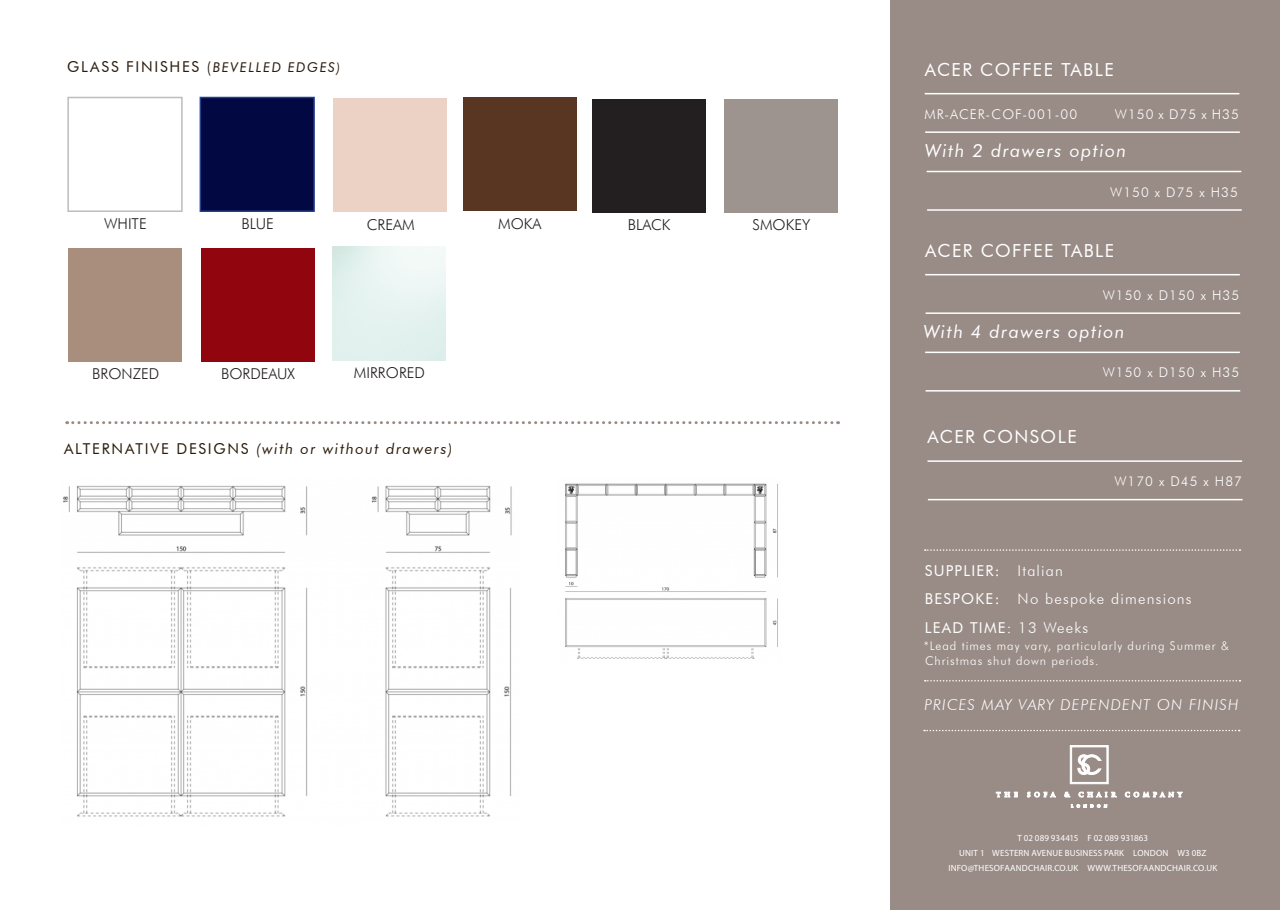
<style>
.page{position:relative;width:1280px;height:910px;background:#fff}
.page>*{position:absolute;margin:0;border:0;box-sizing:border-box;transform-origin:0 0}
.t1{font:18px "Futura BT";letter-spacing:.08em;color:#fff}
.t2{font:italic 18px "Futura BT";letter-spacing:.08em;color:#fff}
.t3{font:300 15px "Futura BT";color:#231f20}
.t4{font:italic 15px "Futura BT";letter-spacing:.1em;color:#2c1c0c}
.t5{font:15px "Futura BT";letter-spacing:.08em;color:#fff}
.t6{font:italic 300 15px "Futura BT";letter-spacing:.08em;color:#fff}
.t7{font:15px "Futura BT";letter-spacing:.12em;color:#2c1c0c}
.t8{font:300 15px "Futura BT";letter-spacing:.08em;color:#fff}
.t9{font:300 13.5px "Futura BT";letter-spacing:.08em;color:#fff}
.t10{font:300 12px "Futura BT";letter-spacing:.08em;color:#fff}
.t11{font:9px "Myriad Pro";letter-spacing:.02em;color:#fff}
.t12{font:9px "Myriad Pro";color:#fff}
.s1{font-style:italic;font-size:13.5px}
.s2{font-style:normal}
.s3{font-weight:300}
.s4{font-weight:400}
</style>
<div class="page">
<div style="left:891px;top:0;width:389px;height:910px;background:#998c86"></div>
<svg style="left:996px;top:792px;width:22px;height:5px"></svg>
<svg style="left:1027px;top:791px;width:29px;height:6px"></svg>
<svg style="left:1064px;top:792px;width:6px;height:5px"></svg>
<svg style="left:1078px;top:791px;width:39px;height:6px"></svg>
<svg style="left:1125px;top:791px;width:57px;height:7px"></svg>
<svg style="left:1071px;top:804px;width:36px;height:4px"></svg>
<svg style="left:1070px;top:745px;width:38px;height:39px"></svg>
<hr style="left:925px;top:93px;width:314px;height:1px;background:#fff">
<hr style="left:925px;top:131px;width:315px;height:2px;background:#fff">
<svg style="left:925px;top:680px;width:315px;height:1px"></svg>
<svg style="left:924px;top:730px;width:316px;height:1px"></svg>
<svg style="left:925px;top:549px;width:315px;height:2px"></svg>
<svg style="left:67px;top:421px;width:771px;height:3px"></svg>
<div style="left:200px;top:97px;width:115px;height:115px;background:#020841;border:2px solid #253f8e"></div>
<div style="left:333px;top:98px;width:114px;height:114px;background:#ebd2c4"></div>
<div style="left:67px;top:97px;width:116px;height:115px;background:#fff;border:2px solid #bcbdc0"></div>
<div style="left:463px;top:97px;width:113px;height:114px;background:#583621"></div>
<hr style="left:925px;top:274px;width:315px;height:1px;background:#fff">
<hr style="left:925px;top:312px;width:315px;height:2px;background:#fff">
<hr style="left:925px;top:352px;width:315px;height:1px;background:#fff">
<hr style="left:925px;top:390px;width:315px;height:2px;background:#fff">
<hr style="left:927px;top:171px;width:314px;height:1px;background:#fff">
<hr style="left:927px;top:209px;width:315px;height:2px;background:#fff">
<div style="left:724px;top:99px;width:114px;height:114px;background:#9d948f"></div>
<div style="left:592px;top:99px;width:114px;height:114px;background:#231f20"></div>
<div style="left:201px;top:248px;width:113px;height:114px;background:#91060e"></div>
<div style="left:68px;top:248px;width:114px;height:114px;background:#a98e7e"></div>
<img style="left:63px;top:485px;width:449px;height:332px">
<hr style="left:927px;top:460px;width:315px;height:2px;background:#fff">
<hr style="left:928px;top:499px;width:314px;height:1px;background:#fff">
<img style="left:565px;top:483px;width:213px;height:176px">
<p class="t7" style="left:67px;top:58px;width:275px">GLASS FINISHES (<span class="s1">BEVELLED EDGES)</span></p>
<p class="t3" style="left:104px;top:214px;width:44px">WHITE</p>
<p class="t3" style="left:241px;top:214px;width:34px">BLUE</p>
<p class="t3" style="left:367px;top:215px;width:49px">CREAM</p>
<p class="t3" style="left:498px;top:214px;width:45px">MOKA</p>
<p class="t3" style="left:92px;top:365px;width:69px">BRONZED</p>
<p class="t3" style="left:221px;top:365px;width:75px">BORDEAUX</p>
<p class="t3" style="left:354px;top:364px;width:73px">MIRRORED</p>
<p class="t4" style="left:64px;top:439px;width:390px"><span class="s2">ALTERNATIVE DESIGNS</span> (with or without drawers)</p>
<p class="t3" style="left:628px;top:215px;width:44px">BLACK</p>
<p class="t3" style="left:753px;top:215px;width:59px">SMOKEY</p>
<p class="t1" style="left:925px;top:59px;width:191px">ACER COFFEE TABLE</p>
<p class="t9" style="left:924px;top:106px;width:154px">MR-ACER-COF-001-00</p>
<p class="t9" style="left:1115px;top:106px;width:126px">W150 x D75 x H35</p>
<p class="t2" style="left:925px;top:140px;width:203px">With 2 drawers option</p>
<p class="t9" style="left:1110px;top:184px;width:129px">W150 x D75 x H35</p>
<p class="t1" style="left:925px;top:240px;width:191px">ACER COFFEE TABLE</p>
<p class="t9" style="left:1103px;top:287px;width:138px">W150 x D150 x H35</p>
<p class="t2" style="left:924px;top:320px;width:203px">With 4 drawers option</p>
<p class="t9" style="left:1103px;top:364px;width:138px">W150 x D150 x H35</p>
<p class="t1" style="left:927px;top:426px;width:151px">ACER CONSOLE</p>
<p class="t9" style="left:1114px;top:473px;width:129px">W170 x D45 x H87</p>
<p class="t5" style="left:925px;top:561px;width:140px">SUPPLIER: <span class="s3">Italian</span></p>
<p class="t8" style="left:925px;top:590px;width:268px"><span class="s4">BESPOKE:</span> No bespoke dimensions</p>
<p class="t5" style="left:925px;top:618px;width:165px">LEAD TIME<span class="s3">: 13 Weeks</span></p>
<p class="t10" style="left:924px;top:638px;width:306px">*Lead times may vary, particularly during Summer &amp;</p>
<p class="t10" style="left:925px;top:653px;width:175px">Christmas shut down periods.</p>
<p class="t6" style="left:924px;top:696px;width:316px">PRICES MAY VARY DEPENDENT ON FINISH</p>
<p class="t12" style="left:1017px;top:833px;width:132px">T 02 089 934415 F 02 089 931863</p>
<p class="t11" style="left:959px;top:848px;width:249px">UNIT 1 WESTERN AVENUE BUSINESS PARK LONDON W3 0BZ</p>
<p class="t11" style="left:948px;top:863px;width:270px">INFO@THESOFAANDCHAIR.CO.UK WWW.THESOFAANDCHAIR.CO.UK</p>
</div>
